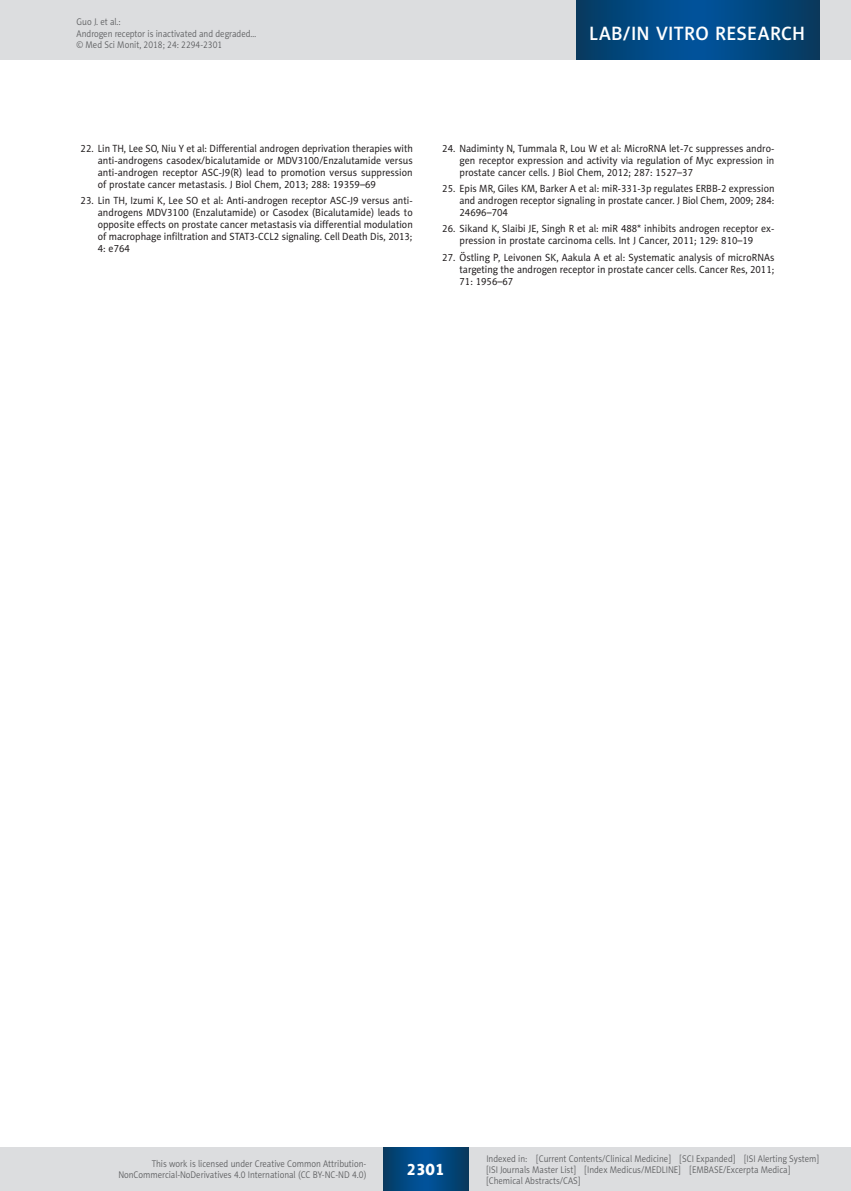
<style>
.page{position:relative;width:851px;height:1191px;background:#fff}
.page>*{position:absolute;margin:0;border:0;box-sizing:border-box;transform-origin:0 0}
.t1{font:19.5px "Naomi Sans EFN Medium";letter-spacing:.01em;color:#fff}
.t2{font:16.5px "Naomi Sans EFN Heavy";color:#fff}
.MSM_Referencje_punkt{font:10.5px/12px "Naomi Sans EFN";color:#231f20;text-align:justify;scale:.95 1}
.MSM_Referencje_punkt-2{font:10.5px/12px "Naomi Sans EFN";color:#231f20;text-align:justify;scale:.94 1}
.t3{font:9.75px/11.2px "Naomi Sans EFN Light";color:#57585a;scale:.9 1}
</style>
<div class="page">
<div style="left:0;top:1148px;width:850px;height:43px;background:#dcdddf"></div>
<svg style="left:383px;top:1147px;width:85px;height:43px;background:#02477e"></svg>
<div style="left:0;top:0;width:850px;height:60px;background:#dcdddf"></div>
<svg style="left:576px;top:0;width:243px;height:60px;background:#02477e"></svg>
<p class="t3" style="left:77px;top:16px;width:201px">Guo J. et al.:<br>Androgen receptor is inactivated and degraded… © Med Sci Monit, 2018; 24: 2294-2301</p>
<h1 class="t1" style="left:589px;top:22px;width:217px">LAB/IN VITRO RESEARCH</h1>
<p class="MSM_Referencje_punkt-2" style="left:98px;top:142px;width:336px;text-indent:-17px">22. Lin TH, Lee SO, Niu Y et al: Differential androgen deprivation therapies with anti-androgens casodex/bicalutamide or MDV3100/Enzalutamide versus anti-androgen receptor ASC-J9(R) lead to promotion versus suppression of prostate cancer metastasis. J Biol Chem, 2013; 288: 19359–69</p>
<p class="MSM_Referencje_punkt" style="left:98px;top:195px;width:333px;text-indent:-17px">23. Lin TH, Izumi K, Lee SO et al: Anti-androgen receptor ASC-J9 versus anti&shy;androgens MDV3100 (Enzalutamide) or Casodex (Bicalutamide) leads to opposite effects on prostate cancer metastasis via differential modulation of macrophage infiltration and STAT3-CCL2 signaling. Cell Death Dis, 2013; 4: e764</p>
<p class="MSM_Referencje_punkt" style="left:459px;top:142px;width:333px;text-indent:-17px">24. Nadiminty N, Tummala R, Lou W et al: MicroRNA let-7c suppresses andro&shy;gen receptor expression and activity via regulation of Myc expression in prostate cancer cells. J Biol Chem, 2012; 287: 1527–37</p>
<p class="MSM_Referencje_punkt-2" style="left:459px;top:183px;width:336px;text-indent:-17px">25. Epis MR, Giles KM, Barker A et al: miR-331-3p regulates ERBB-2 expression and androgen receptor signaling in prostate cancer. J Biol Chem, 2009; 284:<br>24696–704</p>
<p class="MSM_Referencje_punkt" style="left:442px;top:223px;width:351px;text-align:center">26. Sikand K, Slaibi JE, Singh R et al: miR 488* inhibits androgen receptor ex&shy;pression in prostate carcinoma cells. Int J Cancer, 2011; 129: 810–19</p>
<p class="MSM_Referencje_punkt" style="left:459px;top:251px;width:333px;text-indent:-17px">27. Östling P, Leivonen SK, Aakula A et al: Systematic analysis of microRNAs targeting the androgen receptor in prostate cancer cells. Cancer Res, 2011; 71: 1956–67</p>
<p class="t3" style="left:118px;top:1158px;width:277px;text-align:right">This work is licensed under Creative Common Attribution-<br>NonCommercial-NoDerivatives 4.0 International (CC BY-NC-ND 4.0)</p>
<h2 class="t2" style="left:406px;top:1159px;width:40px">2301</h2>
<p class="t3" style="left:486px;top:1152px;width:371px">Indexed in: [Current Contents/Clinical Medicine] [SCI Expanded] [ISI Alerting System] [ISI Journals Master List] [Index Medicus/MEDLINE] [EMBASE/Excerpta Medica] [Chemical Abstracts/CAS]</p>
</div>
